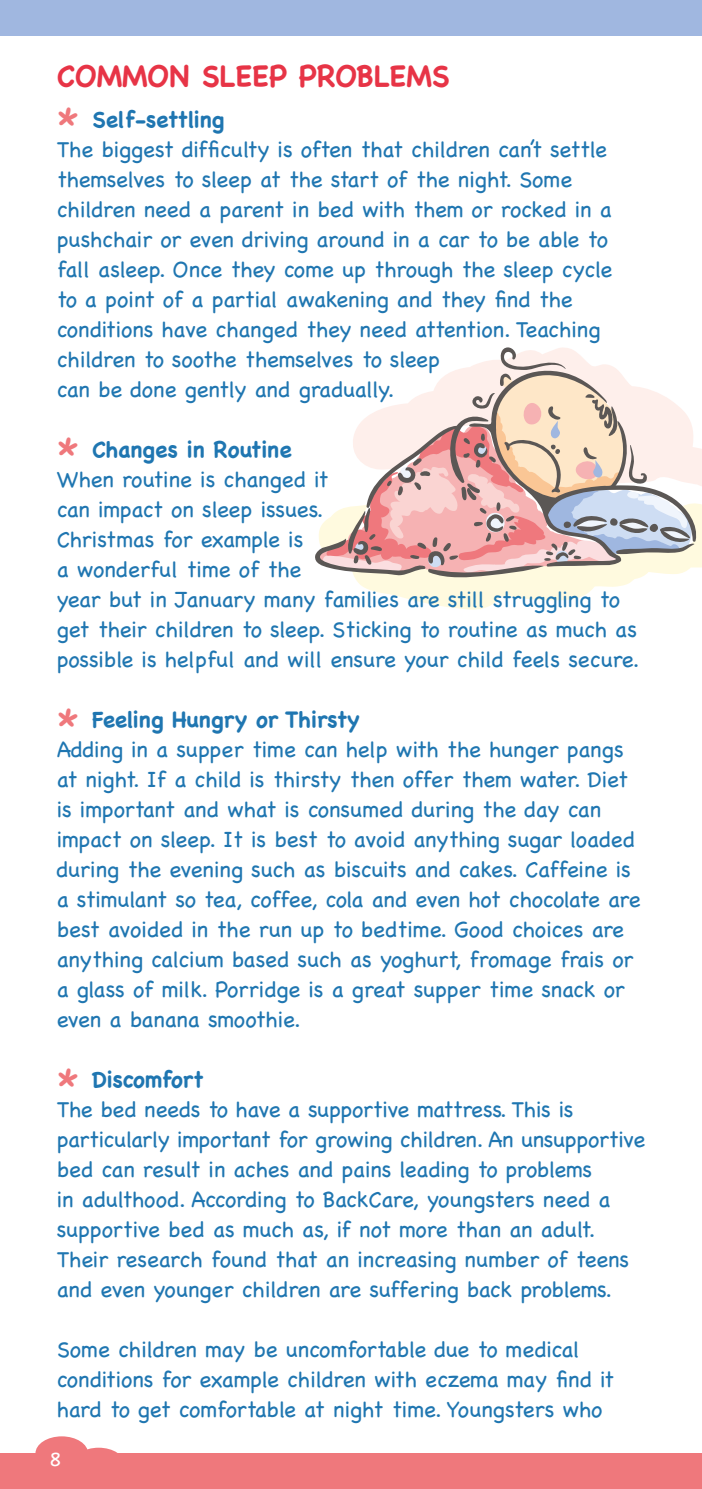
<style>
.page{position:relative;width:702px;height:1489px;background:#fff}
.page>*{position:absolute;margin:0;border:0;box-sizing:border-box;transform-origin:0 0}
.t1{font:700 30px "Chalkboard SE";letter-spacing:-.01em;color:#e73446}
.t2{font:300 22.5px/30px "Chalkboard SE";letter-spacing:-.01em;color:#1f76b1}
.t3{font:300 20px "Chalkboard SE";color:#fff}
.s1{font-size:45px;color:#ef787c}
.s2{font-weight:700}
</style>
<div class="page">
<div style="left:35px;top:1436px;width:53px;height:34px;background:#ef787c;border-radius:50%"></div>
<div style="left:72px;top:1447px;width:53px;height:34px;background:#ef787c;border-radius:50%"></div>
<div style="left:0;top:1453px;width:702px;height:35px;background:#ef787c"></div>
<div style="left:0;top:0;width:702px;height:35px;background:#a0b7e0"></div>
<svg style="left:356px;top:504px;width:346px;height:105px;fill:#fffbe7"></svg>
<svg style="left:315px;top:347px;width:384px;height:232px"></svg>
<h1 class="t1" style="left:57px;top:58px;width:395px">COMMON SLEEP PROBLEMS</h1>
<p class="t2" style="left:57px;top:103px;width:557px"><span class="s1">*</span> <span class="s2">Self-settling<br></span>The biggest difficulty is often that children can’t settle themselves to sleep at the start of the night. Some children need a parent in bed with them or rocked in a pushchair or even driving around in a car to be able to fall asleep. Once they come up through the sleep cycle to a point of a partial awakening and they find the conditions have changed they need attention. Teaching children to soothe themselves to sleep<br>can be done gently and gradually.</p>
<p class="t2" style="left:57px;top:433px;width:584px"><span class="s1">*</span> <span class="s2">Changes in Routine<br></span>When routine is changed it<br>can impact on sleep issues.<br>Christmas for example is<br>a wonderful time of the<br>year but in January many families are still struggling to get their children to sleep. Sticking to routine as much as possible is helpful and will ensure your child feels secure.</p>
<p class="t2" style="left:57px;top:703px;width:585px"><span class="s1">*</span> <span class="s2">Feeling Hungry or Thirsty<br></span>Adding in a supper time can help with the hunger pangs at night. If a child is thirsty then offer them water. Diet is important and what is consumed during the day can impact on sleep. It is best to avoid anything sugar loaded during the evening such as biscuits and cakes. Caffeine is a stimulant so tea, coffee, cola and even hot chocolate are best avoided in the run up to bedtime. Good choices are anything calcium based such as yoghurt, fromage frais or a glass of milk. Porridge is a great supper time snack or even a banana smoothie.</p>
<p class="t2" style="left:57px;top:1063px;width:590px"><span class="s1">*</span> <span class="s2">Discomfort<br></span>The bed needs to have a supportive mattress. This is particularly important for growing children. An unsupportive bed can result in aches and pains leading to problems<br>in adulthood. According to BackCare, youngsters need a supportive bed as much as, if not more than an adult.<br>Their research found that an increasing number of teens and even younger children are suffering back problems.</p>
<p class="t2" style="left:57px;top:1333px;width:559px">Some children may be uncomfortable due to medical conditions for example children with eczema may find it hard to get comfortable at night time. Youngsters who</p>
<p class="t3" style="left:50px;top:1441px;width:13px">8</p>
</div>
